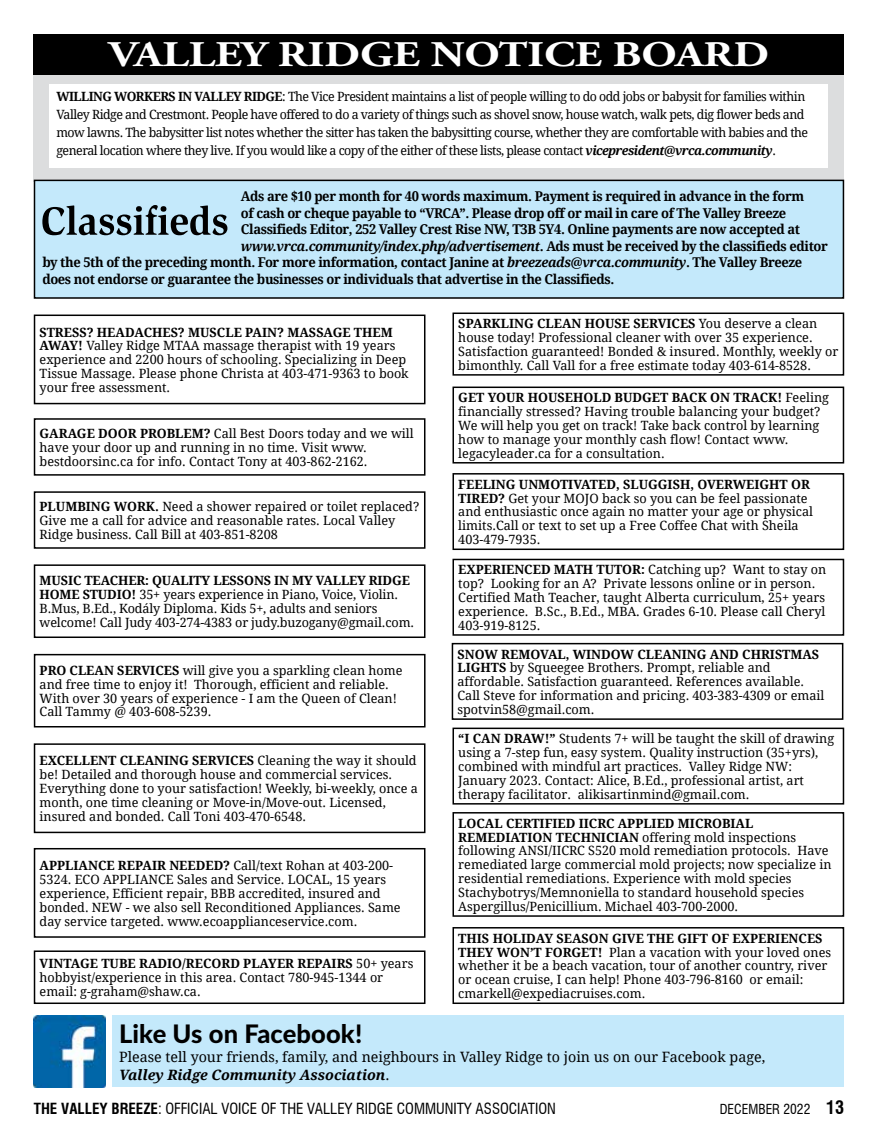
<style>
.page{position:relative;width:878px;height:1148px;background:#fff}
.page>*{position:absolute;margin:0;border:0;box-sizing:border-box;transform-origin:0 0}
.t1{font:700 36px "Adobe Garamond Pro";color:#fff;scale:1.25 1}
.t2{font:800 25.5px "Lato";letter-spacing:.005em;color:#000}
.t3{font:condensed 15px "Swiss 721 BT";color:#000}
.t4{font:14.25px/18.8px "Droid Serif";color:#000}
.t5{font:700 13.5px "Droid Serif";letter-spacing:-.03em;color:#000;scale:.96 1}
.t6{font:italic 700 13.5px "Droid Serif";letter-spacing:-.03em;color:#000;scale:.96 1}
.t7{font:condensed 13.5px "Swiss 721 BT";color:#000}
.t8{font:12.75px/13.8px "Droid Serif";color:#000}
.t9{font:12.75px/18px "Droid Serif";letter-spacing:-.04em;color:#000}
.s1{font-weight:700}
.s2{font-weight:700;font-style:italic}
.s3{font-style:normal}
.s4{font-style:italic}
.s5{font-weight:700;font-size:18px}
</style>
<div class="page">
<div style="left:34px;top:74px;width:810px;height:108px;background:#dcddde"></div>
<div style="left:34px;top:34px;width:810px;height:40px;background:#000"></div>
<div style="left:50px;top:84px;width:778px;height:84px;background:#fff"></div>
<div style="left:34px;top:491px;width:391px;height:58px;border:2px solid #000"></div>
<div style="left:34px;top:564px;width:391px;height:74px;border:2px solid #000"></div>
<div style="left:34px;top:314px;width:391px;height:90px;border:2px solid #000"></div>
<div style="left:34px;top:743px;width:391px;height:90px;border:2px solid #000"></div>
<div style="left:452px;top:312px;width:392px;height:63px;border:2px solid #000"></div>
<div style="left:34px;top:950px;width:391px;height:54px;border:2px solid #000"></div>
<div style="left:452px;top:558px;width:392px;height:77px;border:2px solid #000"></div>
<div style="left:452px;top:727px;width:392px;height:77px;border:2px solid #000"></div>
<div style="left:452px;top:812px;width:392px;height:104px;border:2px solid #000"></div>
<div style="left:452px;top:927px;width:392px;height:77px;border:2px solid #000"></div>
<div style="left:452px;top:386px;width:392px;height:77px;border:2px solid #000"></div>
<div style="left:452px;top:473px;width:392px;height:77px;border:2px solid #000"></div>
<div style="left:34px;top:654px;width:391px;height:73px;border:2px solid #000"></div>
<div style="left:34px;top:848px;width:391px;height:89px;border:2px solid #000"></div>
<div style="left:451px;top:643px;width:392px;height:77px;border:2px solid #000"></div>
<div style="left:34px;top:418px;width:391px;height:57px;border:2px solid #000"></div>
<div style="left:34px;top:180px;width:809px;height:118px;background:#c4e9fb"></div>
<div style="left:34px;top:180px;width:810px;height:119px;border:2px solid #000"></div>
<svg style="left:42px;top:205px;width:185px;height:30px"></svg>
<div style="left:112px;top:1015px;width:732px;height:72px;background:#c4e9fb"></div>
<img style="left:34px;top:1015px;width:71px;height:72px">
<h1 class="t1" style="left:109px;top:34px;width:530px">VALLEY RIDGE NOTICE BOARD</h1>
<p class="t9" style="left:56px;top:88px;width:753px"><span class="s1">WILLING WORKERS IN VALLEY RIDGE</span>: The Vice President maintains a list of people willing to do odd jobs or babysit for families within Valley Ridge and Crestmont. People have offered to do a variety of things such as shovel snow, house watch, walk pets, dig flower beds and mow lawns. The babysitter list notes whether the sitter has taken the babysitting course, whether they are comfortable with babies and the general location where they live. If you would like a copy of the either of these lists, please contact <span class="s2">vicepresident@vrca.community</span>.</p>
<p class="t5" style="left:241px;top:188px;width:588px">Ads are $10 per month for 40 words maximum. Payment is required in advance in the form</p>
<p class="t5" style="left:241px;top:205px;width:569px">of cash or cheque payable to “VRCA”. Please drop off or mail in care of The Valley Breeze</p>
<p class="t5" style="left:241px;top:221px;width:584px">Classifieds Editor, 252 Valley Crest Rise NW, T3B 5Y4. Online payments are now accepted at</p>
<p class="t6" style="left:241px;top:238px;width:613px">www.vrca.community/index.php/advertisement<span class="s3">. Ads must be received by the classifieds editor</span></p>
<p class="t5" style="left:42px;top:254px;width:793px">by the 5th of the preceding month. For more information, contact Janine at <span class="s4">breezeads@vrca.community</span>. The Valley Breeze</p>
<p class="t5" style="left:42px;top:271px;width:597px">does not endorse or guarantee the businesses or individuals that advertise in the Classifieds.</p>
<p class="t8" style="left:40px;top:325px;width:370px"><span class="s1">STRESS? HEADACHES? MUSCLE PAIN? MASSAGE THEM AWAY!</span> Valley Ridge MTAA massage therapist with 19 years experience and 2200 hours of schooling. Specializing in Deep Tissue Massage. Please phone Christa at 403-471-9363 to book your free assessment.</p>
<p class="t8" style="left:40px;top:426px;width:375px"><span class="s1">GARAGE DOOR PROBLEM?</span> Call Best Doors today and we will have your door up and running in no time. Visit www. bestdoorsinc.ca for info. Contact Tony at 403-862-2162.</p>
<p class="t8" style="left:40px;top:500px;width:381px"><span class="s1">PLUMBING WORK.</span> Need a shower repaired or toilet replaced?<br>Give me a call for advice and reasonable rates. Local Valley<br>Ridge business. Call Bill at 403-851-8208</p>
<p class="t8" style="left:40px;top:574px;width:376px"><span class="s1">MUSIC TEACHER: QUALITY LESSONS IN MY VALLEY RIDGE HOME STUDIO!</span> 35+ years experience in Piano, Voice, Violin.<br>B.Mus, B.Ed., Kodály Diploma. Kids 5+, adults and seniors welcome! Call Judy 403-274-4383 or judy.buzogany@gmail.com.</p>
<p class="t8" style="left:40px;top:663px;width:364px"><span class="s1">PRO CLEAN SERVICES</span> will give you a sparkling clean home and free time to enjoy it! Thorough, efficient and reliable.<br>With over 30 years of experience - I am the Queen of Clean!<br>Call Tammy @ 403-608-5239.</p>
<p class="t8" style="left:40px;top:754px;width:380px"><span class="s1">EXCELLENT CLEANING SERVICES</span> Cleaning the way it should be! Detailed and thorough house and commercial services.<br>Everything done to your satisfaction! Weekly, bi-weekly, once a month, one time cleaning or Move-in/Move-out. Licensed, insured and bonded. Call Toni 403-470-6548.</p>
<p class="t8" style="left:40px;top:858px;width:362px"><span class="s1">APPLIANCE REPAIR NEEDED?</span> Call/text Rohan at 403-200- 5324. ECO APPLIANCE Sales and Service. LOCAL, 15 years experience, Efficient repair, BBB accredited, insured and bonded. NEW - we also sell Reconditioned Appliances. Same day service targeted. www.ecoapplianceservice.com.</p>
<p class="t8" style="left:40px;top:957px;width:375px"><span class="s1">VINTAGE TUBE RADIO/RECORD PLAYER REPAIRS</span> 50+ years hobbyist/experience in this area. Contact 780-945-1344 or email: g-graham@shaw.ca.</p>
<p class="t8" style="left:458px;top:317px;width:381px"><span class="s1">SPARKLING CLEAN HOUSE SERVICES</span> You deserve a clean house today! Professional cleaner with over 35 experience.<br>Satisfaction guaranteed! Bonded &amp; insured. Monthly, weekly or bimonthly. Call Vall for a free estimate today 403-614-8528.</p>
<p class="t8" style="left:458px;top:391px;width:372px"><span class="s1">GET YOUR HOUSEHOLD BUDGET BACK ON TRACK!</span> Feeling financially stressed? Having trouble balancing your budget?<br>We will help you get on track! Take back control by learning how to manage your monthly cash flow! Contact www. legacyleader.ca for a consultation.</p>
<p class="t8" style="left:458px;top:477px;width:356px"><span class="s1">FEELING UNMOTIVATED, SLUGGISH, OVERWEIGHT OR TIRED?</span> Get your MOJO back so you can be feel passionate and enthusiastic once again no matter your age or physical limits.Call or text to set up a Free Coffee Chat with Sheila 403-479-7935.</p>
<p class="t8" style="left:458px;top:563px;width:369px"><span class="s1">EXPERIENCED MATH TUTOR:</span> Catching up? Want to stay on top? Looking for an A? Private lessons online or in person.<br>Certified Math Teacher, taught Alberta curriculum, 25+ years experience. B.Sc., B.Ed., MBA. Grades 6-10. Please call Cheryl 403-919-8125.</p>
<p class="t8" style="left:457px;top:647px;width:368px"><span class="s1">SNOW REMOVAL, WINDOW CLEANING AND CHRISTMAS LIGHTS</span> by Squeegee Brothers. Prompt, reliable and affordable. Satisfaction guaranteed. References available.<br>Call Steve for information and pricing. 403-383-4309 or email spotvin58@gmail.com.</p>
<p class="t8" style="left:458px;top:732px;width:377px"><span class="s1">“I CAN DRAW!”</span> Students 7+ will be taught the skill of drawing using a 7-step fun, easy system. Quality instruction (35+yrs), combined with mindful art practices. Valley Ridge NW:<br>January 2023. Contact: Alice, B.Ed., professional artist, art therapy facilitator. alikisartinmind@gmail.com.</p>
<p class="t8" style="left:458px;top:816px;width:375px"><span class="s1">LOCAL CERTIFIED IICRC APPLIED MICROBIAL REMEDIATION TECHNICIAN</span> offering mold inspections following ANSI/IICRC S520 mold remediation protocols. Have remediated large commercial mold projects; now specialize in residential remediations. Experience with mold species Stachybotrys/Memnoniella to standard household species Aspergillus/Penicillium. Michael 403-700-2000.</p>
<p class="t8" style="left:458px;top:931px;width:374px"><span class="s1">THIS HOLIDAY SEASON GIVE THE GIFT OF EXPERIENCES THEY WON’T FORGET!</span> Plan a vacation with your loved ones whether it be a beach vacation, tour of another country, river or ocean cruise, I can help! Phone 403-796-8160 or email: cmarkell@expediacruises.com.</p>
<h2 class="t2" style="left:119px;top:1014px;width:245px">Like Us on Facebook!</h2>
<p class="t4" style="left:119px;top:1047px;width:647px">Please tell your friends, family, and neighbours in Valley Ridge to join us on our Facebook page,<br><span class="s2">Valley Ridge Community Association</span>.</p>
<p class="t3" style="left:34px;top:1099px;width:523px"><span class="s1">THE VALLEY BREEZE</span>: OFFICIAL VOICE OF THE VALLEY RIDGE COMMUNITY ASSOCIATION</p>
<p class="t7" style="left:719px;top:1101px;width:126px">DECEMBER 2022 <span class="s5">13</span></p>
</div>
